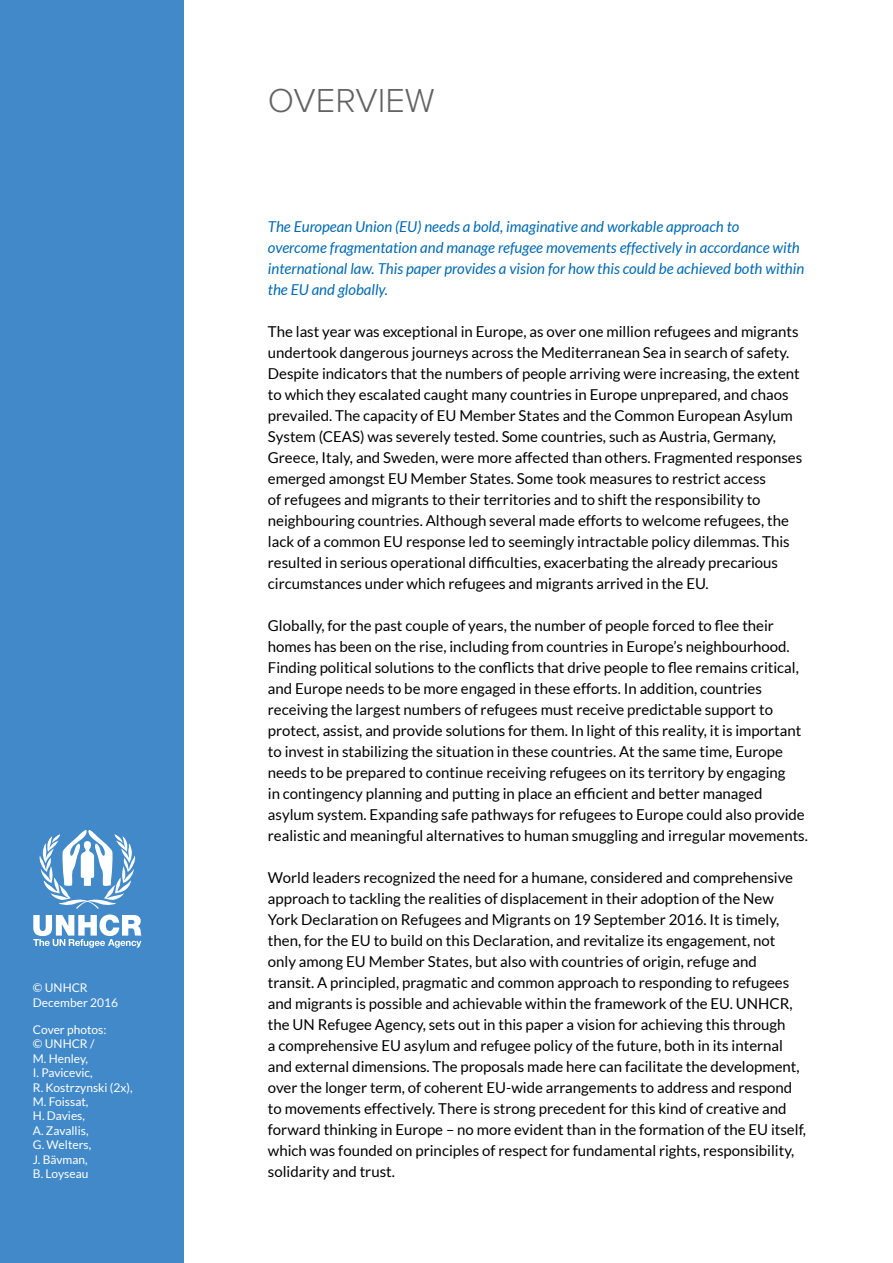
<style>
.page{position:relative;width:893px;height:1263px;background:#fff}
.page>*{position:absolute;margin:0;border:0;box-sizing:border-box;transform-origin:0 0}
.t1{font:300 34.5px "Proxima Nova";color:#646363}
.t2{font:15px/21px "Lato";color:#000}
.t3{font:italic 15px/21px "Lato";color:#006ab4}
.t4{font:12px/14.4px "Lato";color:#fff}
</style>
<div class="page">
<div style="left:0;top:0;width:184px;height:1263px;background:#4189c8"></div>
<svg style="left:33px;top:830px;width:108px;height:118px"></svg>
<p class="t4" style="left:33px;top:981px;width:87px">© UNHCR<br>December 2016</p>
<p class="t4" style="left:33px;top:1022px;width:101px">Cover photos:<br>© UNHCR /<br>M. Henley,<br>I. Pavicevic,<br>R. Kostrzynski (2x),<br>M. Foissat,<br>H. Davies,<br>A. Zavallis,<br>G. Welters,<br>J. Bävman,<br>B. Loyseau</p>
<h1 class="t1" style="left:268px;top:80px;width:168px">OVERVIEW</h1>
<p class="t3" style="left:268px;top:217px;width:538px">The European Union (EU) needs a bold, imaginative and workable approach to<br>overcome fragmentation and manage refugee movements effectively in accordance with international law. This paper provides a vision for how this could be achieved both within the EU and globally.</p>
<p class="t2" style="left:268px;top:321px;width:536px">The last year was exceptional in Europe, as over one million refugees and migrants undertook dangerous journeys across the Mediterranean Sea in search of safety.<br>Despite indicators that the numbers of people arriving were increasing, the extent to which they escalated caught many countries in Europe unprepared, and chaos prevailed. The capacity of EU Member States and the Common European Asylum System (CEAS) was severely tested. Some countries, such as Austria, Germany, Greece, Italy, and Sweden, were more affected than others. Fragmented responses emerged amongst EU Member States. Some took measures to restrict access<br>of refugees and migrants to their territories and to shift the responsibility to neighbouring countries. Although several made efforts to welcome refugees, the lack of a common EU response led to seemingly intractable policy dilemmas. This resulted in serious operational difficulties, exacerbating the already precarious circumstances under which refugees and migrants arrived in the EU.</p>
<p class="t2" style="left:268px;top:615px;width:542px">Globally, for the past couple of years, the number of people forced to flee their homes has been on the rise, including from countries in Europe’s neighbourhood.<br>Finding political solutions to the conflicts that drive people to flee remains critical, and Europe needs to be more engaged in these efforts. In addition, countries receiving the largest numbers of refugees must receive predictable support to protect, assist, and provide solutions for them. In light of this reality, it is important to invest in stabilizing the situation in these countries. At the same time, Europe needs to be prepared to continue receiving refugees on its territory by engaging<br>in contingency planning and putting in place an efficient and better managed asylum system. Expanding safe pathways for refugees to Europe could also provide realistic and meaningful alternatives to human smuggling and irregular movements.</p>
<p class="t2" style="left:268px;top:867px;width:539px">World leaders recognized the need for a humane, considered and comprehensive approach to tackling the realities of displacement in their adoption of the New York Declaration on Refugees and Migrants on 19 September 2016. It is timely, then, for the EU to build on this Declaration, and revitalize its engagement, not only among EU Member States, but also with countries of origin, refuge and transit. A principled, pragmatic and common approach to responding to refugees and migrants is possible and achievable within the framework of the EU. UNHCR, the UN Refugee Agency, sets out in this paper a vision for achieving this through<br>a comprehensive EU asylum and refugee policy of the future, both in its internal and external dimensions. The proposals made here can facilitate the development, over the longer term, of coherent EU-wide arrangements to address and respond to movements effectively. There is strong precedent for this kind of creative and forward thinking in Europe – no more evident than in the formation of the EU itself, which was founded on principles of respect for fundamental rights, responsibility, solidarity and trust.</p>
</div>
